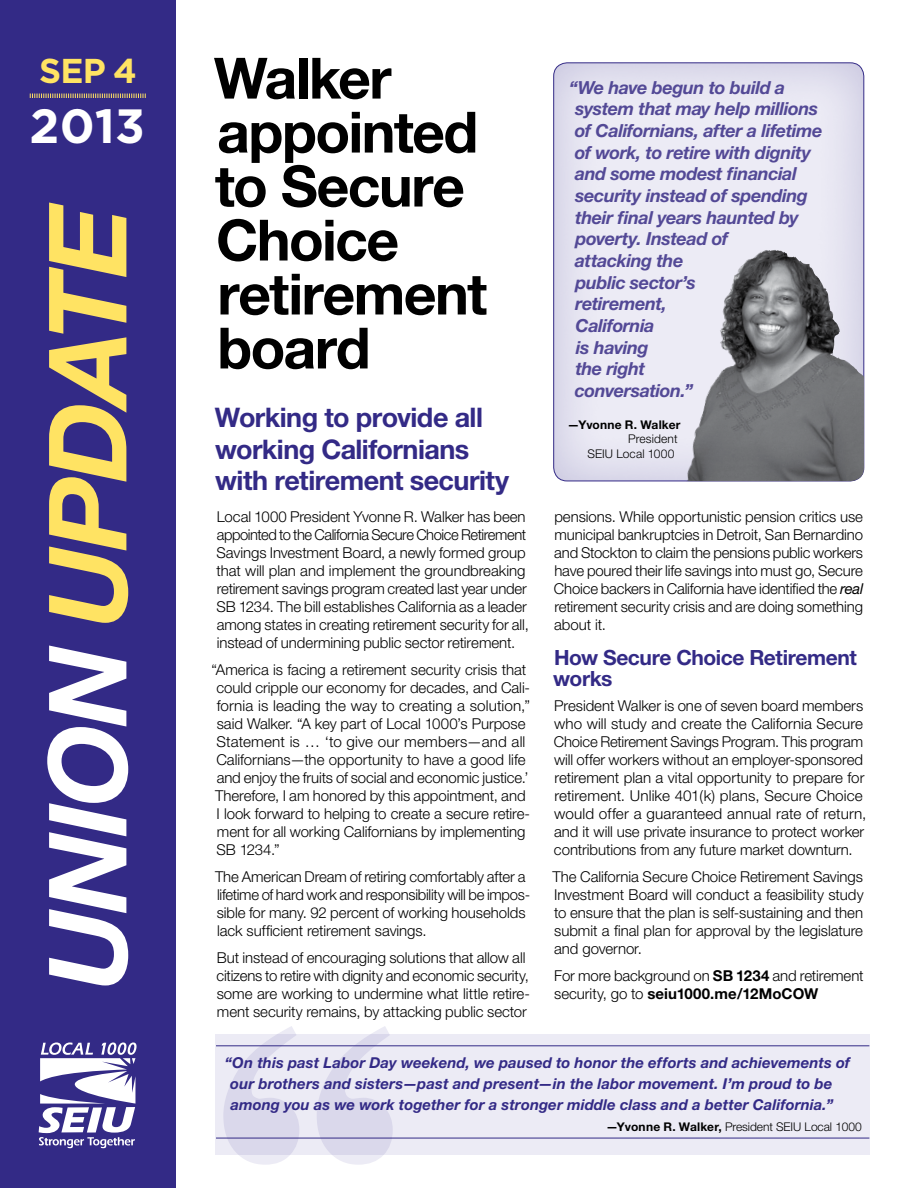
<style>
.page{position:relative;width:918px;height:1188px;background:#fff}
.page>*{position:absolute;margin:0;border:0;box-sizing:border-box;transform-origin:0 0}
.t1{font:700 57px/54px "Helvetica Neue";letter-spacing:-.025em;color:#000}
.t2{font:700 48px "Gotham";color:#fff}
.t3{font:700 34.5px "Gotham";color:#ffe363}
.t4{font:700 27px/31.5px "Helvetica Neue";letter-spacing:-.02em;color:#332a86}
.t5{font:700 21px/21px "Helvetica Neue";letter-spacing:-.02em;color:#332a86}
.t6{font:italic 700 18px/21.6px "Helvetica Neue";letter-spacing:-.025em;color:#534996}
.t7{font:300 15px/18px "Helvetica Neue";letter-spacing:-.005em;color:#000}
.t8{font:italic 700 15px/21px "Helvetica Neue";letter-spacing:.005em;color:#332a86}
.t9{font:300 12px/14.5px "Helvetica Neue";letter-spacing:-.005em;color:#000;text-align:right}
.t10{font:700 12px "Helvetica Neue";letter-spacing:.015em;color:#000}
.s1{font-weight:400;font-style:italic}
.s2{font-weight:700}
</style>
<div class="page">
<div style="left:0;top:0;width:176px;height:1188px;background:#332a86"></div>
<svg style="left:39px;top:1043px;width:98px;height:105px"></svg>
<svg style="left:49px;top:203px;width:79px;height:420px"></svg>
<svg style="left:47px;top:646px;width:81px;height:340px"></svg>
<svg style="left:30px;top:94px;width:116px;height:4px"></svg>
<div style="left:541px;top:61px;width:335px;height:420px;background:#332a86;opacity:.2"></div>
<img style="left:686px;top:250px;width:178px;height:231px">
<svg style="left:239px;top:1026px;width:150px;height:139px"></svg>
<div style="left:215px;top:1034px;width:654px;height:121px;background:#ecebf5"></div>
<hr style="left:216px;top:1045px;width:653px;height:1px;background:#332a86">
<hr style="left:216px;top:1138px;width:653px;height:1px;background:#332a86">
<h3 class="t3" style="left:39px;top:50px;width:99px">SEP 4</h3>
<h2 class="t2" style="left:29px;top:98px;width:117px">2013</h2>
<h1 class="t1" style="left:214px;top:50px;width:275px">Walker appointed to Secure<br>Choice retirement board</h1>
<h3 class="t4" style="left:215px;top:401px;width:296px">Working to provide all working Californians with retirement security</h3>
<p class="t7" style="left:217px;top:507px;width:314px">Local 1000 President Yvonne R. Walker has been appointed to the California Secure Choice Retirement Savings Investment Board, a newly formed group that will plan and implement the groundbreaking retirement savings program created last year under SB 1234. The bill establishes California as a leader among states in creating retirement security for all, instead of undermining public sector retirement.</p>
<p class="t7" style="left:212px;top:660px;width:320px">“America is facing a retirement security crisis that could cripple our economy for decades, and Cali&shy;fornia is leading the way to creating a solution,” said Walker. “A key part of Local 1000’s Purpose Statement is … ‘to give our members—and all Californians—the opportunity to have a good life and enjoy the fruits of social and economic justice.’ Therefore, I am honored by this appointment, and<br>I look forward to helping to create a secure retire&shy;ment for all working Californians by implementing SB 1234.”</p>
<p class="t7" style="left:215px;top:867px;width:317px">The American Dream of retiring comfortably after a lifetime of hard work and responsibility will be impos&shy;sible for many. 92 percent of working households lack sufficient retirement savings.</p>
<p class="t7" style="left:216px;top:948px;width:315px">But instead of encouraging solutions that allow all citizens to retire with dignity and economic security, some are working to undermine what little retire&shy;ment security remains, by attacking public sector</p>
<p class="t6" style="left:575px;top:76px;width:249px;text-indent:-6px">“We have begun to build a system that may help millions of Californians, after a lifetime of work, to retire with dignity and some modest financial security instead of spending their final years haunted by poverty. Instead of<br>attacking the<br>public sector’s<br>retirement,<br>California<br>is having<br>the right<br>conversation.”</p>
<p class="t10" style="left:568px;top:417px;width:114px">—Yvonne R. Walker</p>
<p class="t9" style="left:588px;top:432px;width:92px">President<br>SEIU Local 1000</p>
<p class="t7" style="left:554px;top:507px;width:311px;text-align:justify">pensions. While opportunistic pension critics use municipal bankruptcies in Detroit, San Bernardino and Stockton to claim the pensions public workers have poured their life savings into must go, Secure Choice backers in California have identified the <span class="s1">real </span>retirement security crisis and are doing something about it.</p>
<h3 class="t5" style="left:553px;top:646px;width:305px">How Secure Choice Retirement works</h3>
<p class="t7" style="left:554px;top:696px;width:314px">President Walker is one of seven board members who will study and create the California Secure Choice Retirement Savings Program. This program will offer workers without an employer-sponsored retirement plan a vital opportunity to prepare for retirement. Unlike 401(k) plans, Secure Choice would offer a guaranteed annual rate of return, and it will use private insurance to protect worker contributions from any future market downturn.</p>
<p class="t7" style="left:553px;top:867px;width:313px;text-align:justify">The California Secure Choice Retirement Savings Investment Board will conduct a feasibility study to ensure that the plan is self-sustaining and then submit a final plan for approval by the legislature and governor.</p>
<p class="t7" style="left:554px;top:966px;width:311px">For more background on <span class="s2">SB 1234</span> and retirement security, go to <span class="s2">seiu1000.me/12MoCOW</span></p>
<p class="t8" style="left:230px;top:1052px;width:621px;text-indent:-6px">“On this past Labor Day weekend, we paused to honor the efforts and achievements of our brothers and sisters—past and present—in the labor movement. I’m proud to be among you as we work together for a stronger middle class and a better California.”</p>
<p class="t9" style="left:606px;top:1119px;width:257px"><span class="s2">—Yvonne R. Walker,</span> President SEIU Local 1000</p>
</div>
